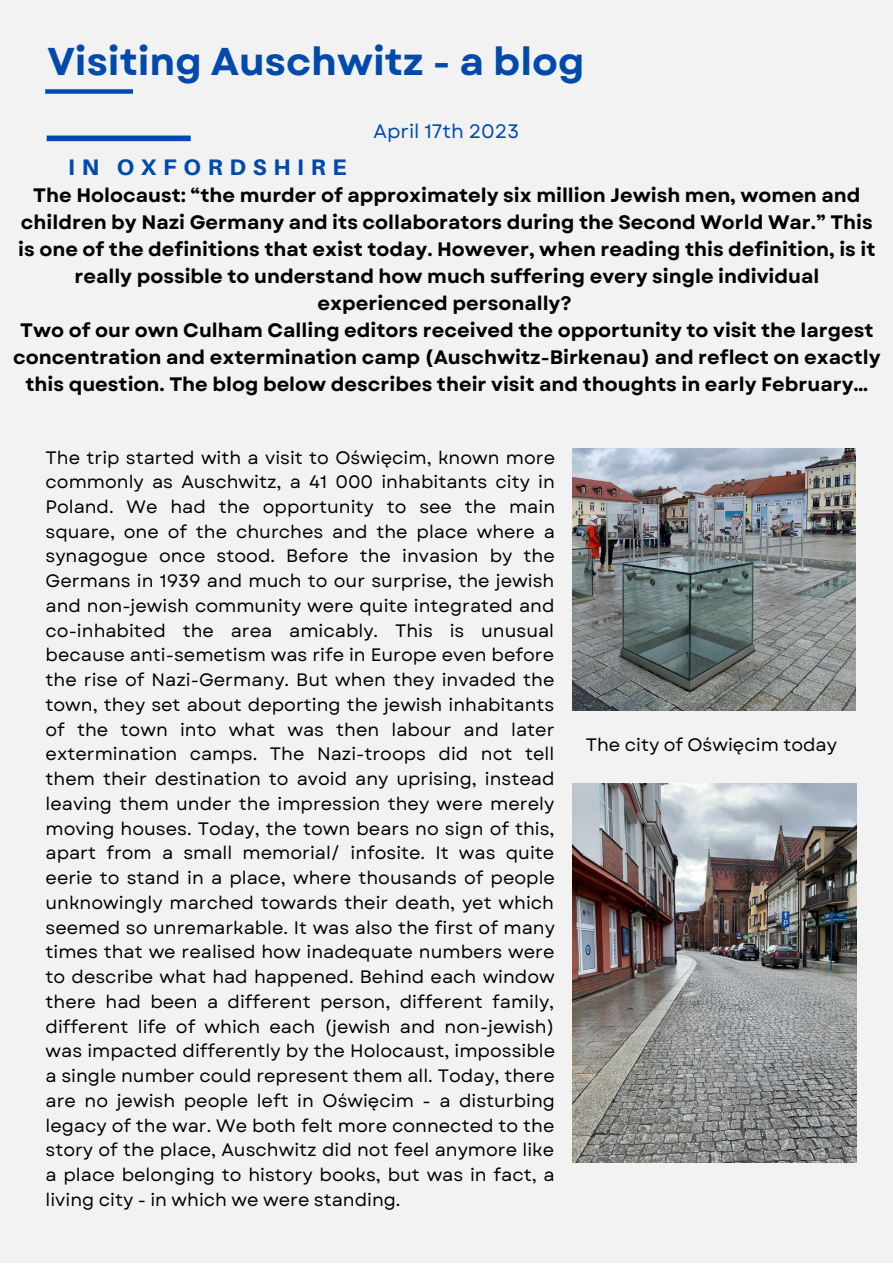
<style>
.page{position:relative;width:893px;height:1264px;background:#fff}
.page>*{position:absolute;margin:0;border:0;box-sizing:border-box;transform-origin:0 0}
.t1{font:700 38.7px "Garet";color:#004aad}
.t2{font:800 22.5px "Aileron";letter-spacing:.3em;color:#004aad}
.t3{font:700 19.5px/27px "Garet";color:#000;text-align:center}
.t4{font:19.5px "Garet";color:#004aad}
.t5{font:18px/24.8px "Garet";color:#000;text-align:justify}
</style>
<div class="page">
<div style="left:0;top:0;width:892px;height:1262px;background:#f2f2f2"></div>
<div style="left:47px;top:135px;width:144px;height:6px;background:#004aad"></div>
<div style="left:45px;top:89px;width:88px;height:5px;background:#004aad"></div>
<img style="left:572px;top:448px;width:283px;height:262px">
<img style="left:572px;top:783px;width:284px;height:379px">
<p class="t1" style="left:47px;top:33px;width:538px">Visiting Auschwitz - a blog</p>
<p class="t2" style="left:68px;top:153px;width:280px">IN OXFORDSHIRE</p>
<p class="t4" style="left:373px;top:117px;width:147px">April 17th 2023</p>
<p class="t3" style="left:18px;top:182px;width:858px">The Holocaust: “the murder of approximately six million Jewish men, women and children by Nazi Germany and its collaborators during the Second World War.” This is one of the definitions that exist today. However, when reading this definition, is it really possible to understand how much suffering every single individual experienced personally?</p>
<p class="t3" style="left:13px;top:316px;width:868px">Two of our own Culham Calling editors received the opportunity to visit the largest concentration and extermination camp (Auschwitz-Birkenau) and reflect on exactly this question. The blog below describes their visit and thoughts in early February…</p>
<p class="t5" style="left:46px;top:445px;width:511px">The trip started with a visit to Oświęcim, known more commonly as Auschwitz, a 41 000 inhabitants city in Poland. We had the opportunity to see the main square, one of the churches and the place where a synagogue once stood. Before the invasion by the Germans in 1939 and much to our surprise, the jewish and non-jewish community were quite integrated and co-inhabited the area amicably. This is unusual because anti-semetism was rife in Europe even before the rise of Nazi-Germany. But when they invaded the town, they set about deporting the jewish inhabitants of the town into what was then labour and later extermination camps. The Nazi-troops did not tell them their destination to avoid any uprising, instead leaving them under the impression they were merely moving houses. Today, the town bears no sign of this, apart from a small memorial/ infosite. It was quite eerie to stand in a place, where thousands of people unknowingly marched towards their death, yet which seemed so unremarkable. It was also the first of many times that we realised how inadequate numbers were to describe what had happened. Behind each window there had been a different person, different family, different life of which each (jewish and non-jewish) was impacted differently by the Holocaust, impossible a single number could represent them all. Today, there are no jewish people left in Oświęcim - a disturbing legacy of the war. We both felt more connected to the story of the place, Auschwitz did not feel anymore like a place belonging to history books, but was in fact, a living city - in which we were standing.</p>
<p class="t5" style="left:585px;top:732px;width:253px">The city of Oświęcim today</p>
</div>
